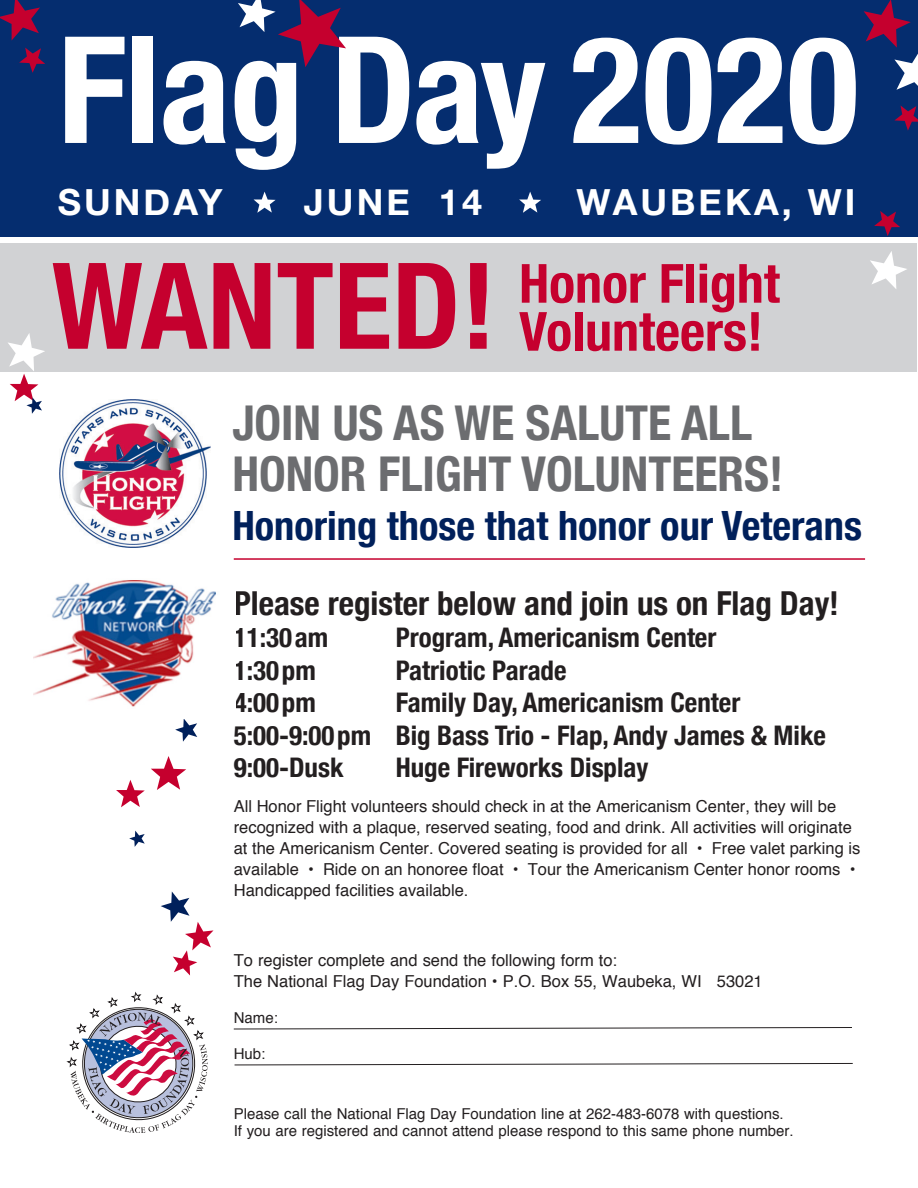
<style>
.page{position:relative;width:918px;height:1188px;background:#fff}
.page>*{position:absolute;margin:0;border:0;box-sizing:border-box;transform-origin:0 0}
.t1{font:700 condensed 148.8px "Helvetica Neue";letter-spacing:-.01em;color:#fff}
.t2{font:700 condensed 120px "Helvetica Neue";color:#c5002e}
.t3{font:700 condensed 54px/48px "Helvetica Neue";color:#c5002e}
.t4{font:700 condensed 48px/51px "Helvetica Neue";color:#6c6d70}
.t5{font:700 condensed 40.35px "Helvetica Neue";color:#00205b}
.t6{font:700 36px "Helvetica Neue";letter-spacing:.085em;color:#fff}
.t7{font:700 condensed 33px "Helvetica Neue";color:#231f20}
.t8{font:700 condensed 27px/32.4px "Helvetica Neue";color:#231f20}
.t9{font:16.5px/21px "Helvetica";color:#231f20}
.t10{font:15px/16.5px "Helvetica";color:#231f20}
</style>
<div class="page">
<div style="left:1px;top:243px;width:916px;height:129px;background:#d1d2d4"></div>
<img style="left:59px;top:400px;width:152px;height:147px">
<div style="left:0;top:0;width:918px;height:236px;background:#052d6f"></div>
<svg style="left:519px;top:192px;width:22px;height:21px"></svg>
<svg style="left:0;top:0;width:40px;height:40px"></svg>
<svg style="left:864px;top:0;width:47px;height:48px"></svg>
<svg style="left:254px;top:192px;width:22px;height:21px"></svg>
<svg style="left:894px;top:54px;width:24px;height:36px"></svg>
<svg style="left:238px;top:0;width:108px;height:67px"></svg>
<svg style="left:870px;top:251px;width:37px;height:38px"></svg>
<svg style="left:19px;top:48px;width:26px;height:25px"></svg>
<svg style="left:894px;top:105px;width:24px;height:26px"></svg>
<svg style="left:874px;top:211px;width:26px;height:25px"></svg>
<svg style="left:67px;top:992px;width:141px;height:141px"></svg>
<hr style="left:234px;top:558px;width:631px;height:2px;background:#c5002e">
<svg style="left:233px;top:1027px;width:619px;height:2px"></svg>
<svg style="left:234px;top:1063px;width:619px;height:2px"></svg>
<svg style="left:116px;top:780px;width:29px;height:27px"></svg>
<svg style="left:151px;top:756px;width:35px;height:34px"></svg>
<svg style="left:161px;top:891px;width:53px;height:84px"></svg>
<svg style="left:175px;top:719px;width:22px;height:23px"></svg>
<svg style="left:129px;top:831px;width:16px;height:16px"></svg>
<svg style="left:8px;top:333px;width:37px;height:81px"></svg>
<img style="left:33px;top:580px;width:183px;height:127px">
<p class="t1" style="left:58px;top:-34px;width:802px">Flag Day 2020</p>
<p class="t6" style="left:58px;top:174px;width:166px">SUNDAY</p>
<p class="t6" style="left:304px;top:174px;width:180px">JUNE 14</p>
<p class="t6" style="left:577px;top:174px;width:280px">WAUBEKA, WI</p>
<p class="t2" style="left:52px;top:206px;width:446px">WANTED!</p>
<p class="t3" style="left:519px;top:256px;width:262px">Honor Flight<br>Volunteers!</p>
<p class="t4" style="left:232px;top:395px;width:553px">JOIN US AS WE SALUTE ALL<br>HONOR FLIGHT VOLUNTEERS!</p>
<p class="t5" style="left:232px;top:492px;width:631px">Honoring those that honor our Veterans</p>
<p class="t7" style="left:234px;top:576px;width:607px">Please register below and join us on Flag Day!</p>
<p class="t8" style="left:234px;top:620px;width:96px">11:30am</p>
<p class="t8" style="left:396px;top:620px;width:322px">Program, Americanism Center</p>
<p class="t8" style="left:234px;top:652px;width:84px">1:30pm</p>
<p class="t8" style="left:396px;top:652px;width:172px">Patriotic Parade</p>
<p class="t8" style="left:234px;top:685px;width:84px">4:00pm</p>
<p class="t8" style="left:234px;top:685px;width:594px;text-indent:162px">Family Day, Americanism Center<br>5:00-9:00pm Big Bass Trio - Flap, Andy James &amp; Mike<br>9:00-Dusk</p>
<p class="t8" style="left:396px;top:749px;width:254px">Huge Fireworks Display</p>
<p class="t9" style="left:234px;top:796px;width:628px">All Honor Flight volunteers should check in at the Americanism Center, they will be recognized with a plaque, reserved seating, food and drink. All activities will originate at the Americanism Center. Covered seating is provided for all • Free valet parking is available • Ride on an honoree float • Tour the Americanism Center honor rooms • Handicapped facilities available.</p>
<p class="t9" style="left:234px;top:950px;width:531px">To register complete and send the following form to:<br>The National Flag Day Foundation • P.O. Box 55, Waubeka, WI 53021</p>
<p class="t10" style="left:234px;top:1010px;width:46px">Name:</p>
<p class="t10" style="left:234px;top:1046px;width:33px">Hub:</p>
<p class="t10" style="left:234px;top:1106px;width:561px">Please call the National Flag Day Foundation line at 262-483-6078 with questions.<br>If you are registered and cannot attend please respond to this same phone number.</p>
</div>
